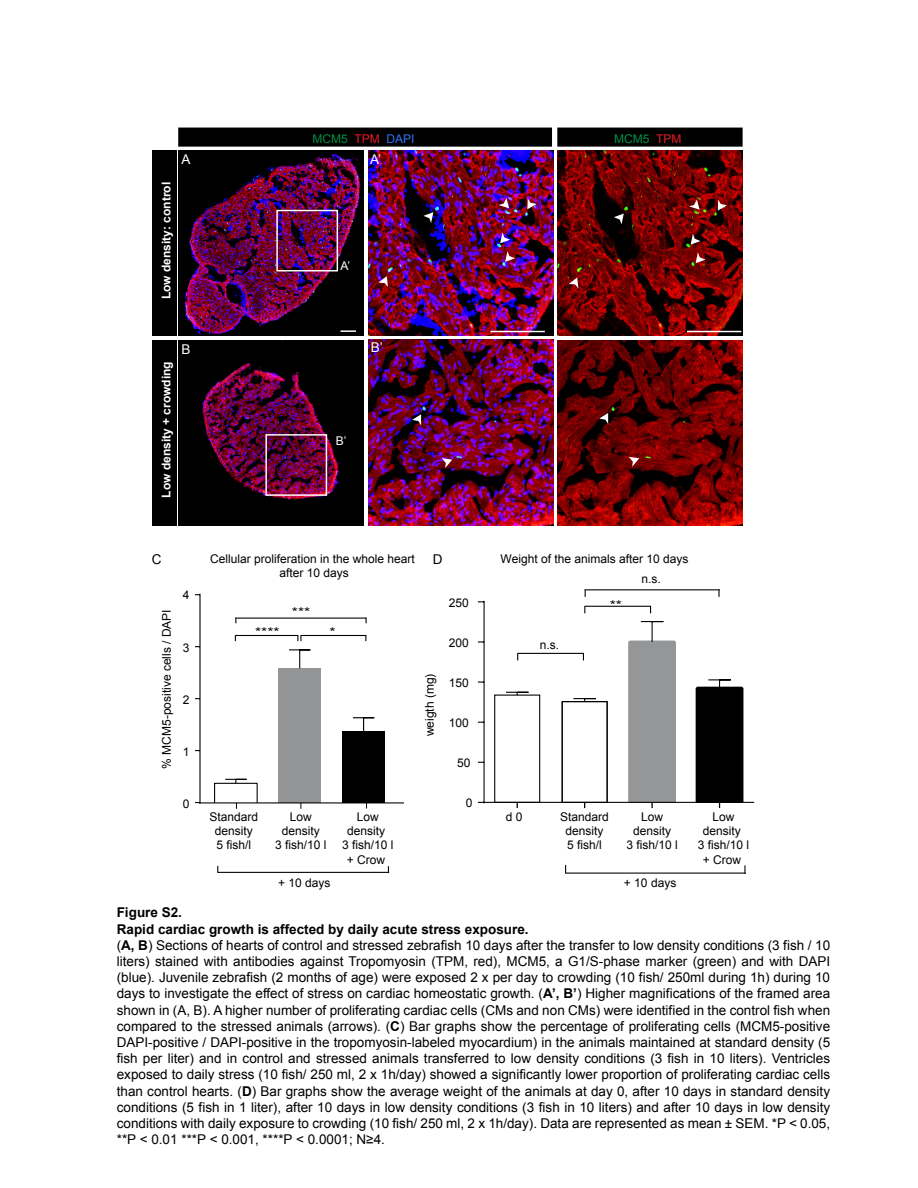
<style>
.page{position:relative;width:918px;height:1188px;background:#fff}
.page>*{position:absolute;margin:0;border:0;box-sizing:border-box;transform-origin:0 0}
.t1{font:13.5px/16.2px "Arial";color:#000}
.t2{font:13.5px "Arial";color:#fff}
.t3{font:12px/14.4px "Arial";color:#000;text-align:center}
.t4{font:700 12px "Arial";color:#fff}
.t5{font:12px "Arial";color:#009245}
.t6{font:12px "Arial";letter-spacing:.18em;color:#fff}
.t7{font:12px "Arial";color:#000;scale:1.32 1}
.s1{color:#eb1c24}
.s2{color:#3274f4}
.s3{font-weight:700}
</style>
<div class="page">
<div style="left:494px;top:695px;width:46px;height:108px;background:#fff;border:1px solid #000"></div>
<svg style="left:505px;top:691px;width:25px;height:5px"></svg>
<div style="left:562px;top:701px;width:46px;height:102px;border:1px solid #000"></div>
<svg style="left:572px;top:698px;width:25px;height:5px"></svg>
<div style="left:630px;top:642px;width:45px;height:160px;background:#949698"></div>
<div style="left:628px;top:641px;width:48px;height:163px;border:3px solid #949698"></div>
<svg style="left:640px;top:621px;width:24px;height:22px"></svg>
<div style="left:697px;top:688px;width:45px;height:114px;background:#000"></div>
<div style="left:696px;top:687px;width:47px;height:117px;border:3px solid #000"></div>
<svg style="left:707px;top:679px;width:25px;height:10px"></svg>
<hr style="left:483px;top:802px;width:271px;height:1px;background:#000">
<hr style="left:484px;top:601px;width:1px;height:202px;background:#000">
<svg style="left:478px;top:641px;width:6px;height:2px"></svg>
<hr style="left:566px;top:873px;width:180px;height:1px;background:#000">
<hr style="left:585px;top:606px;width:66px;height:1px;background:#000">
<hr style="left:585px;top:589px;width:135px;height:1px;background:#000">
<svg style="left:718px;top:590px;width:2px;height:7px"></svg>
<hr style="left:517px;top:653px;width:67px;height:1px;background:#000">
<hr style="left:218px;top:872px;width:171px;height:1px;background:#000">
<div style="left:214px;top:783px;width:44px;height:20px;border:1px solid #000"></div>
<svg style="left:224px;top:778px;width:24px;height:6px"></svg>
<div style="left:278px;top:668px;width:43px;height:135px;background:#939597"></div>
<svg style="left:289px;top:649px;width:22px;height:20px"></svg>
<div style="left:342px;top:732px;width:43px;height:71px;background:#000"></div>
<svg style="left:352px;top:717px;width:23px;height:15px"></svg>
<hr style="left:199px;top:802px;width:205px;height:1px;background:#000">
<hr style="left:199px;top:594px;width:2px;height:210px;background:#000">
<hr style="left:235px;top:635px;width:63px;height:1px;background:#000">
<hr style="left:235px;top:618px;width:131px;height:1px;background:#000">
<hr style="left:301px;top:635px;width:65px;height:1px;background:#000">
<svg style="left:297px;top:635px;width:5px;height:6px"></svg>
<img style="left:368px;top:340px;width:186px;height:185px">
<img style="left:368px;top:151px;width:185px;height:185px">
<img style="left:178px;top:340px;width:186px;height:185px">
<img style="left:178px;top:151px;width:186px;height:185px">
<div style="left:153px;top:150px;width:24px;height:185px;background:#000"></div>
<div style="left:153px;top:340px;width:24px;height:185px;background:#000"></div>
<div style="left:178px;top:128px;width:374px;height:19px;background:#000"></div>
<svg style="left:442px;top:458px;width:10px;height:10px"></svg>
<svg style="left:412px;top:414px;width:9px;height:11px"></svg>
<svg style="left:340px;top:330px;width:16px;height:2px"></svg>
<svg style="left:500px;top:232px;width:10px;height:11px"></svg>
<svg style="left:505px;top:251px;width:10px;height:11px"></svg>
<svg style="left:423px;top:212px;width:10px;height:11px"></svg>
<svg style="left:499px;top:198px;width:10px;height:10px"></svg>
<svg style="left:378px;top:276px;width:10px;height:11px"></svg>
<svg style="left:527px;top:198px;width:9px;height:11px"></svg>
<hr style="left:490px;top:331px;width:55px;height:1px;background:#fff">
<div style="left:265px;top:434px;width:62px;height:62px;border:1px solid #fff"></div>
<div style="left:276px;top:210px;width:62px;height:61px;border:1px solid #fff"></div>
<img style="left:557px;top:151px;width:186px;height:185px">
<img style="left:557px;top:340px;width:186px;height:185px">
<div style="left:557px;top:128px;width:186px;height:19px;background:#000"></div>
<hr style="left:687px;top:331px;width:54px;height:1px;background:#fff">
<svg style="left:691px;top:234px;width:9px;height:11px"></svg>
<svg style="left:696px;top:252px;width:9px;height:11px"></svg>
<svg style="left:614px;top:214px;width:10px;height:10px"></svg>
<svg style="left:689px;top:199px;width:11px;height:11px"></svg>
<svg style="left:569px;top:277px;width:9px;height:12px"></svg>
<svg style="left:718px;top:200px;width:9px;height:11px"></svg>
<svg style="left:629px;top:457px;width:10px;height:10px"></svg>
<svg style="left:599px;top:413px;width:9px;height:11px"></svg>
<p class="t4" style="left:158px;top:299px;width:119px;rotate:-90deg">Low density: control</p>
<p class="t6" style="left:156px;top:294px;width:73px;rotate:-90deg">CONTROL</p>
<p class="t2" style="left:181px;top:151px;width:11px">A</p>
<p class="t4" style="left:158px;top:498px;width:138px;rotate:-90deg">Low density + crowding</p>
<p class="t6" style="left:155px;top:419px;width:34px;rotate:-90deg">7 dpci</p>
<p class="t2" style="left:181px;top:341px;width:11px">B</p>
<p class="t5" style="left:312px;top:131px;width:104px">MCM5 <span class="s1">TPM</span> <span class="s2">DAPI</span></p>
<p class="t2" style="left:370px;top:151px;width:13px">A’</p>
<p class="t6" style="left:340px;top:258px;width:11px">A’</p>
<p class="t2" style="left:371px;top:339px;width:14px">B’</p>
<p class="t6" style="left:336px;top:433px;width:12px">B’</p>
<p class="t5" style="left:614px;top:131px;width:69px">MCM5 <span class="s1">TPM</span></p>
<p class="t1" style="left:152px;top:551px;width:11px">C</p>
<p class="t3" style="left:210px;top:551px;width:206px">Cellular proliferation in the whole heart after 10 days</p>
<p class="t1" style="left:433px;top:551px;width:11px">D</p>
<p class="t3" style="left:501px;top:551px;width:189px">Weight of the animals after 10 days</p>
<p class="t3" style="left:641px;top:572px;width:21px">n.s.</p>
<p class="t3" style="left:160px;top:769px;width:161px;rotate:-90deg">% MCM5-positive cells / DAPI</p>
<p class="t3" style="left:183px;top:588px;width:8px">4</p>
<p class="t3" style="left:183px;top:640px;width:8px">3</p>
<p class="t3" style="left:183px;top:692px;width:8px">2</p>
<p class="t3" style="left:183px;top:744px;width:8px">1</p>
<p class="t3" style="left:183px;top:796px;width:8px">0</p>
<p class="t7" style="left:255px;top:624px;width:20px">****</p>
<p class="t7" style="left:292px;top:604px;width:15px">***</p>
<p class="t7" style="left:329px;top:624px;width:6px">*</p>
<p class="t3" style="left:209px;top:809px;width:50px">Standard density<br>5 fish/l</p>
<p class="t3" style="left:275px;top:809px;width:53px">Low density<br>3 fish/10 l</p>
<p class="t3" style="left:342px;top:809px;width:53px">Low density<br>3 fish/10 l + Crow</p>
<p class="t3" style="left:278px;top:876px;width:54px">+ 10 days</p>
<p class="t3" style="left:423px;top:736px;width:64px;rotate:-90deg">weigth (mg)</p>
<p class="t3" style="left:449px;top:596px;width:22px">250</p>
<p class="t3" style="left:449px;top:636px;width:22px">200</p>
<p class="t3" style="left:449px;top:676px;width:22px">150</p>
<p class="t3" style="left:449px;top:716px;width:22px">100</p>
<p class="t3" style="left:457px;top:756px;width:15px">50</p>
<p class="t3" style="left:466px;top:796px;width:8px">0</p>
<p class="t3" style="left:540px;top:637px;width:21px">n.s.</p>
<p class="t7" style="left:610px;top:597px;width:11px">**</p>
<p class="t3" style="left:506px;top:809px;width:18px">d 0</p>
<p class="t3" style="left:560px;top:809px;width:50px">Standard density<br>5 fish/l</p>
<p class="t3" style="left:627px;top:809px;width:53px">Low density<br>3 fish/10 l</p>
<p class="t3" style="left:698px;top:809px;width:53px">Low density<br>3 fish/10 l + Crow</p>
<p class="t3" style="left:624px;top:876px;width:54px">+ 10 days</p>
<p class="t1" style="left:117px;top:905px;width:715px"><span class="s3">Figure S2.<br>Rapid cardiac growth is affected by daily acute stress exposure.<br></span>(<span class="s3">A, B</span>) Sections of hearts of control and stressed zebrafish 10 days after the transfer to low density conditions (3 fish / 10 liters) stained with antibodies against Tropomyosin (TPM, red), MCM5, a G1/S-phase marker (green) and with DAPI (blue). Juvenile zebrafish (2 months of age) were exposed 2 x per day to crowding (10 fish/ 250ml during 1h) during 10 days to investigate the effect of stress on cardiac homeostatic growth. (<span class="s3">A’, B’</span>) Higher magnifications of the framed area shown in (A, B). A higher number of proliferating cardiac cells (CMs and non CMs) were identified in the control fish when compared to the stressed animals (arrows). (<span class="s3">C</span>) Bar graphs show the percentage of proliferating cells (MCM5-positive DAPI-positive / DAPI-positive in the tropomyosin-labeled myocardium) in the animals maintained at standard density (5 fish per liter) and in control and stressed animals transferred to low density conditions (3 fish in 10 liters). Ventricles exposed to daily stress (10 fish/ 250 ml, 2 x 1h/day) showed a significantly lower proportion of proliferating cardiac cells than control hearts. (<span class="s3">D</span>) Bar graphs show the average weight of the animals at day 0, after 10 days in standard density conditions (5 fish in 1 liter), after 10 days in low density conditions (3 fish in 10 liters) and after 10 days in low density conditions with daily exposure to crowding (10 fish/ 250 ml, 2 x 1h/day). Data are represented as mean ± SEM. *P &lt; 0.05, **P &lt; 0.01 ***P &lt; 0.001, ****P &lt; 0.0001; N≥4.</p>
</div>
